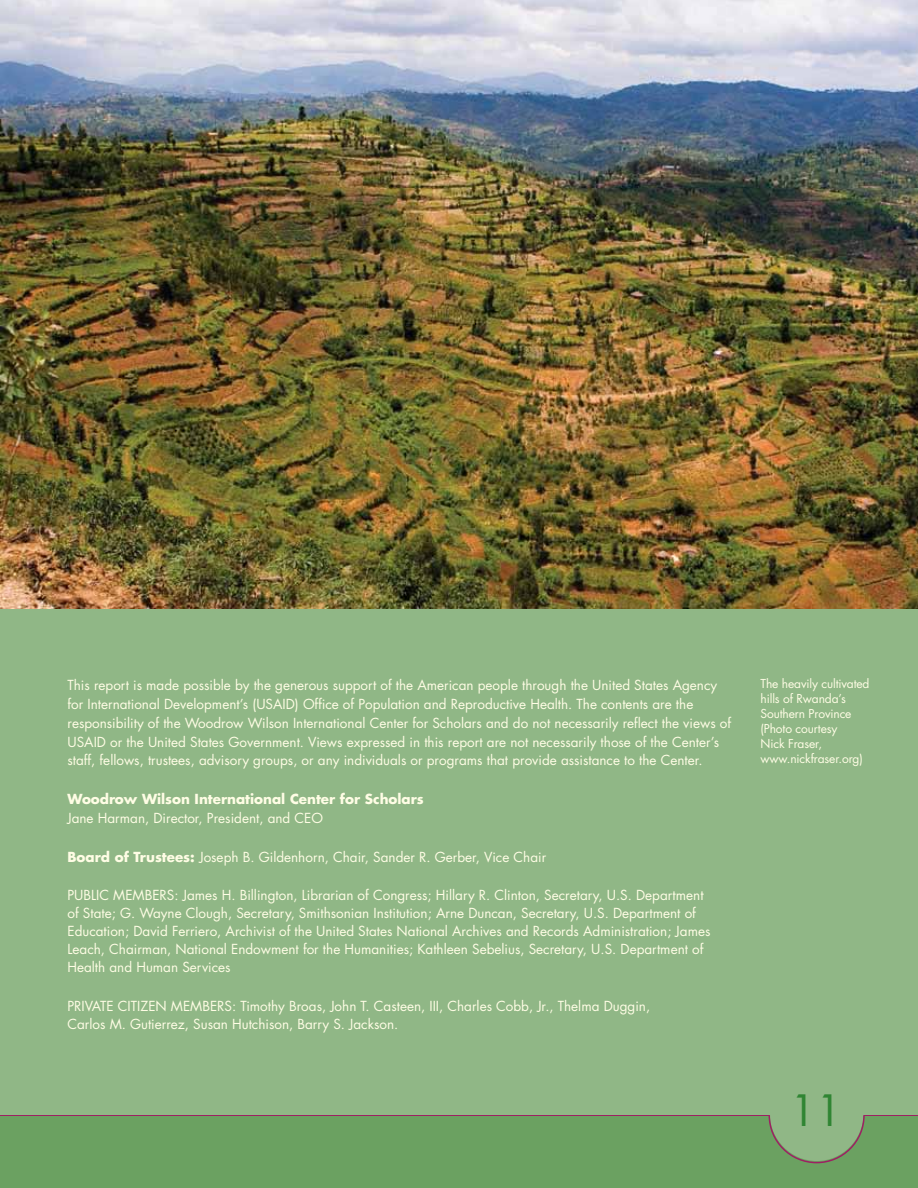
<style>
.page{position:relative;width:918px;height:1188px;background:#fff}
.page>*{position:absolute;margin:0;border:0;box-sizing:border-box;transform-origin:0 0}
.t1{font:40.5px "Futura";color:#308533}
.t2{font:13.5px/18px "Futura";color:#fffde5}
.t3{font:700 13.5px "Futura";color:#fffde5}
.t4{font:12px/15px "Futura";letter-spacing:-.01em;color:#fffde5}
.s1{font-weight:700}
</style>
<div class="page">
<hr style="left:0;top:1114px;width:918px;height:2px;background:#9e1f63">
<div style="left:0;top:1116px;width:918px;height:72px;background:#6ba161"></div>
<div style="left:0;top:0;width:918px;height:1114px;background:#90b786"></div>
<svg style="left:768px;top:1114px;width:98px;height:50px"></svg>
<img style="left:0;top:0;width:918px;height:609px">
<p class="t2" style="left:68px;top:676px;width:665px;line-height:18.8px">This report is made possible by the generous support of the American people through the United States Agency for International Development’s (USAID) Office of Population and Reproductive Health. The contents are the responsibility of the Woodrow Wilson International Center for Scholars and do not necessarily reflect the views of USAID or the United States Government. Views expressed in this report are not necessarily those of the Center’s staff, fellows, trustees, advisory groups, or any individuals or programs that provide assistance to the Center.</p>
<p class="t3" style="left:68px;top:790px;width:358px">Woodrow Wilson International Center for Scholars</p>
<p class="t2" style="left:68px;top:809px;width:257px">Jane Harman, Director, President, and CEO</p>
<p class="t2" style="left:68px;top:848px;width:480px"><span class="s1">Board of Trustees:</span> Joseph B. Gildenhorn, Chair, Sander R. Gerber, Vice Chair</p>
<p class="t2" style="left:68px;top:886px;width:644px">PUBLIC MEMBERS: James H. Billington, Librarian of Congress; Hillary R. Clinton, Secretary, U.S. Department of State; G. Wayne Clough, Secretary, Smithsonian Institution; Arne Duncan, Secretary, U.S. Department of Education; David Ferriero, Archivist of the United States National Archives and Records Administration; James Leach, Chairman, National Endowment for the Humanities; Kathleen Sebelius, Secretary, U.S. Department of Health and Human Services</p>
<p class="t2" style="left:68px;top:996px;width:584px">PRIVATE CITIZEN MEMBERS: Timothy Broas, John T. Casteen, III, Charles Cobb, Jr., Thelma Duggin,<br>Carlos M. Gutierrez, Susan Hutchison, Barry S. Jackson.</p>
<p class="t4" style="left:760px;top:676px;width:111px">The heavily cultivated hills of Rwanda’s<br>Southern Province (Photo courtesy<br>Nick Fraser, www.nickfraser.org)</p>
<h1 class="t1" style="left:791px;top:1082px;width:51px">11</h1>
</div>
